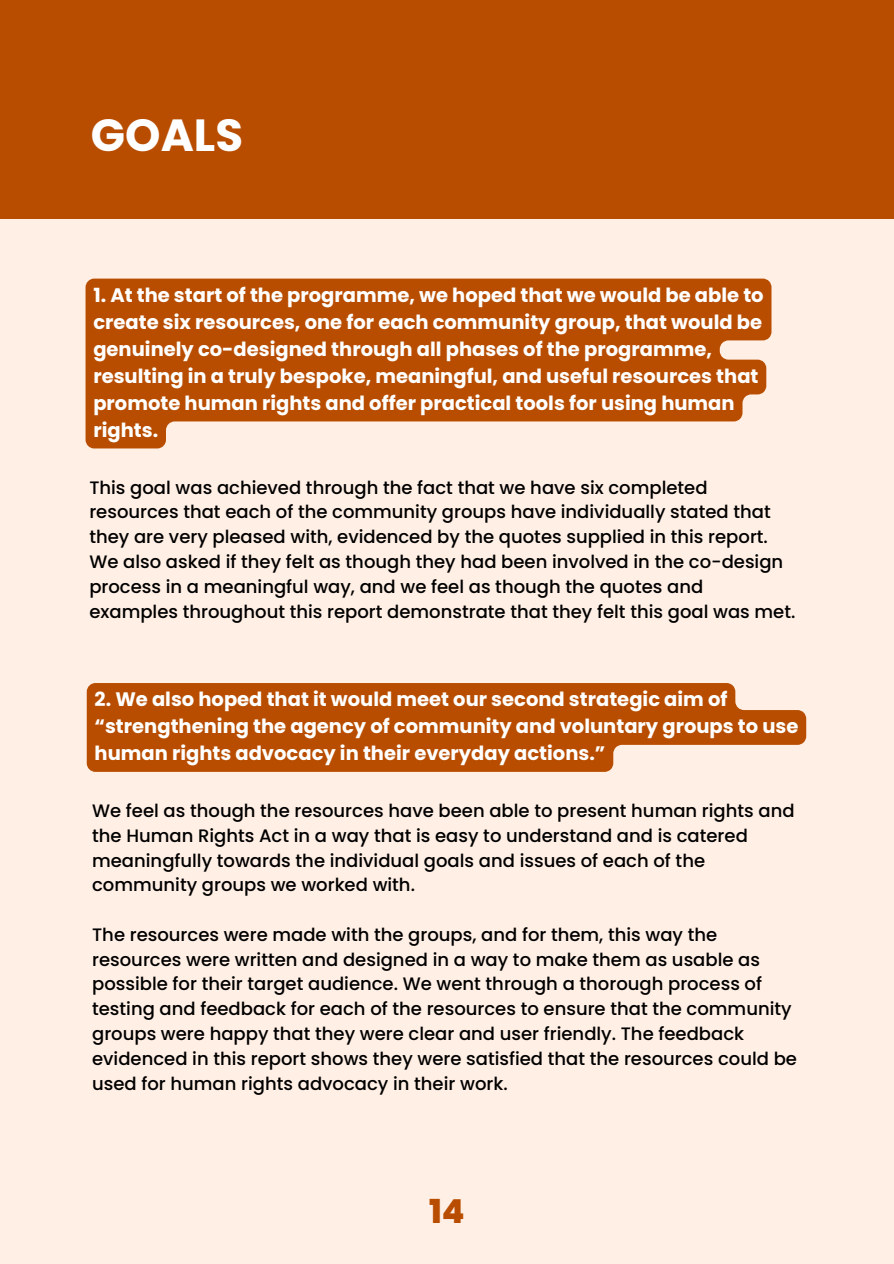
<style>
.page{position:relative;width:894px;height:1264px;background:#fff}
.page>*{position:absolute;margin:0;border:0;box-sizing:border-box;transform-origin:0 0}
.t1{font:700 45px "Poppins";color:#fff}
.t2{font:800 33px "Poppins";color:#b84d00}
.t3{font:700 19.5px/27px "Poppins";color:#fff}
.t4{font:500 18px/24.8px "Poppins";color:#000}
</style>
<div class="page">
<div style="left:0;top:0;width:893px;height:1263px;background:#ffefe5"></div>
<div style="left:0;top:0;width:893px;height:218px;background:#b84d00"></div>
<svg style="left:85px;top:278px;width:686px;height:170px;fill:#b84d00"></svg>
<svg style="left:87px;top:683px;width:719px;height:89px;background:#c05f1a"></svg>
<h1 class="t1" style="left:91px;top:104px;width:153px">GOALS</h1>
<p class="t3" style="left:93px;top:281px;width:671px">1. At the start of the programme, we hoped that we would be able to create six resources, one for each community group, that would be genuinely co-designed through all phases of the programme, resulting in a truly bespoke, meaningful, and useful resources that promote human rights and offer practical tools for using human rights.</p>
<p class="t4" style="left:89px;top:475px;width:682px">This goal was achieved through the fact that we have six completed resources that each of the community groups have individually stated that they are very pleased with, evidenced by the quotes supplied in this report.</p>
<p class="t4" style="left:89px;top:549px;width:707px">We also asked if they felt as though they had been involved in the co-design process in a meaningful way, and we feel as though the quotes and examples throughout this report demonstrate that they felt this goal was met.</p>
<p class="t3" style="left:94px;top:685px;width:705px">2. We also hoped that it would meet our second strategic aim of “strengthening the agency of community and voluntary groups to use human rights advocacy in their everyday actions.”</p>
<p class="t4" style="left:92px;top:798px;width:703px">We feel as though the resources have been able to present human rights and the Human Rights Act in a way that is easy to understand and is catered meaningfully towards the individual goals and issues of each of the community groups we worked with.</p>
<p class="t4" style="left:92px;top:922px;width:706px">The resources were made with the groups, and for them, this way the resources were written and designed in a way to make them as usable as possible for their target audience. We went through a thorough process of testing and feedback for each of the resources to ensure that the community groups were happy that they were clear and user friendly. The feedback evidenced in this report shows they were satisfied that the resources could be used for human rights advocacy in their work.</p>
<p class="t2" style="left:429px;top:1188px;width:37px">14</p>
</div>
